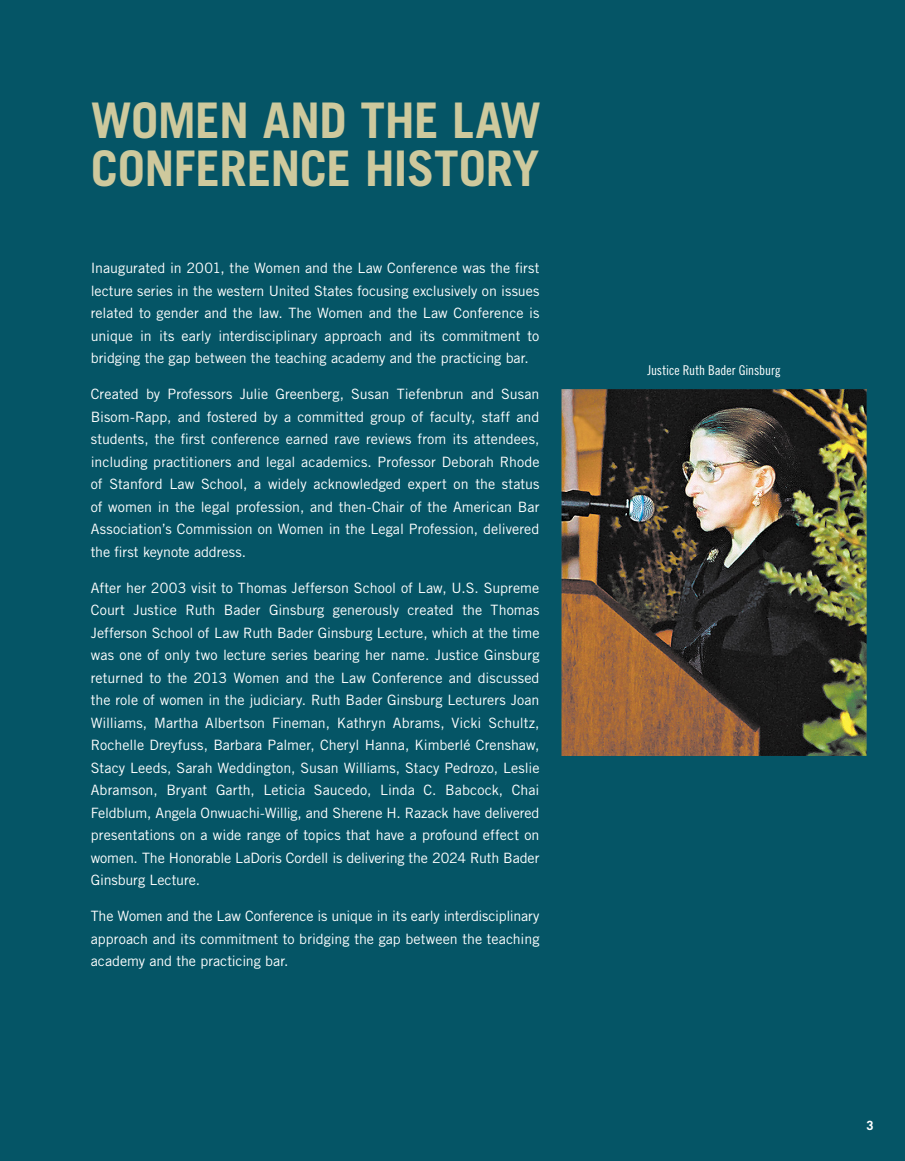
<style>
.page{position:relative;width:905px;height:1161px;background:#fff}
.page>*{position:absolute;margin:0;border:0;box-sizing:border-box;transform-origin:0 0}
.Page_Header{font:700 49.05px/47.5px "Trade Gothic LT Std";letter-spacing:-.015em;color:#cec99d}
.Body_Copy{font:14.25px/22.5px "Trade Gothic LT Std";letter-spacing:-.005em;color:#fff;text-align:justify}
.Caption_Gray{font:13.5px "Trade Gothic LT Std Cn 18";letter-spacing:-.005em;color:#fff}
.Body_Copy-2{font:700 12.75px "Trade Gothic LT Std";color:#fff}
</style>
<div class="page">
<div style="left:0;top:0;width:904px;height:1161px;background:#055566"></div>
<img style="left:561px;top:389px;width:305px;height:367px">
<p class="Page_Header" style="left:91px;top:96px;width:452px">WOMEN AND THE LAW<br>CONFERENCE HISTORY</p>
<p class="Body_Copy" style="left:91px;top:257px;width:450px">Inaugurated in 2001, the Women and the Law Conference was the first lecture series in the western United States focusing exclusively on issues related to gender and the law. The Women and the Law Conference is unique in its early interdisciplinary approach and its commitment to bridging the gap between the teaching academy and the practicing bar.</p>
<p class="Body_Copy" style="left:91px;top:383px;width:450px">Created by Professors Julie Greenberg, Susan Tiefenbrun and Susan Bisom-Rapp, and fostered by a committed group of faculty, staff and students, the first conference earned rave reviews from its attendees, including practitioners and legal academics. Professor Deborah Rhode of Stanford Law School, a widely acknowledged expert on the status of women in the legal profession, and then-Chair of the American Bar Association’s Commission on Women in the Legal Profession, delivered the first keynote address.</p>
<p class="Body_Copy" style="left:91px;top:576px;width:450px">After her 2003 visit to Thomas Jefferson School of Law, U.S. Supreme Court Justice Ruth Bader Ginsburg generously created the Thomas Jefferson School of Law Ruth Bader Ginsburg Lecture, which at the time was one of only two lecture series bearing her name. Justice Ginsburg returned to the 2013 Women and the Law Conference and discussed the role of women in the judiciary. Ruth Bader Ginsburg Lecturers Joan Williams, Martha Albertson Fineman, Kathryn Abrams, Vicki Schultz, Rochelle Dreyfuss, Barbara Palmer, Cheryl Hanna, Kimberlé Crenshaw, Stacy Leeds, Sarah Weddington, Susan Williams, Stacy Pedrozo, Leslie Abramson, Bryant Garth, Leticia Saucedo, Linda C. Babcock, Chai Feldblum, Angela Onwuachi-Willig, and Sherene H. Razack have delivered presentations on a wide range of topics that have a profound effect on women. The Honorable LaDoris Cordell is delivering the 2024 Ruth Bader Ginsburg Lecture.</p>
<p class="Body_Copy" style="left:91px;top:905px;width:450px">The Women and the Law Conference is unique in its early interdisciplinary approach and its commitment to bridging the gap between the teaching academy and the practicing bar.</p>
<p class="Caption_Gray" style="left:647px;top:362px;width:135px">Justice Ruth Bader Ginsburg</p>
<p class="Body_Copy-2" style="left:866px;top:1117px;width:9px">3</p>
</div>
